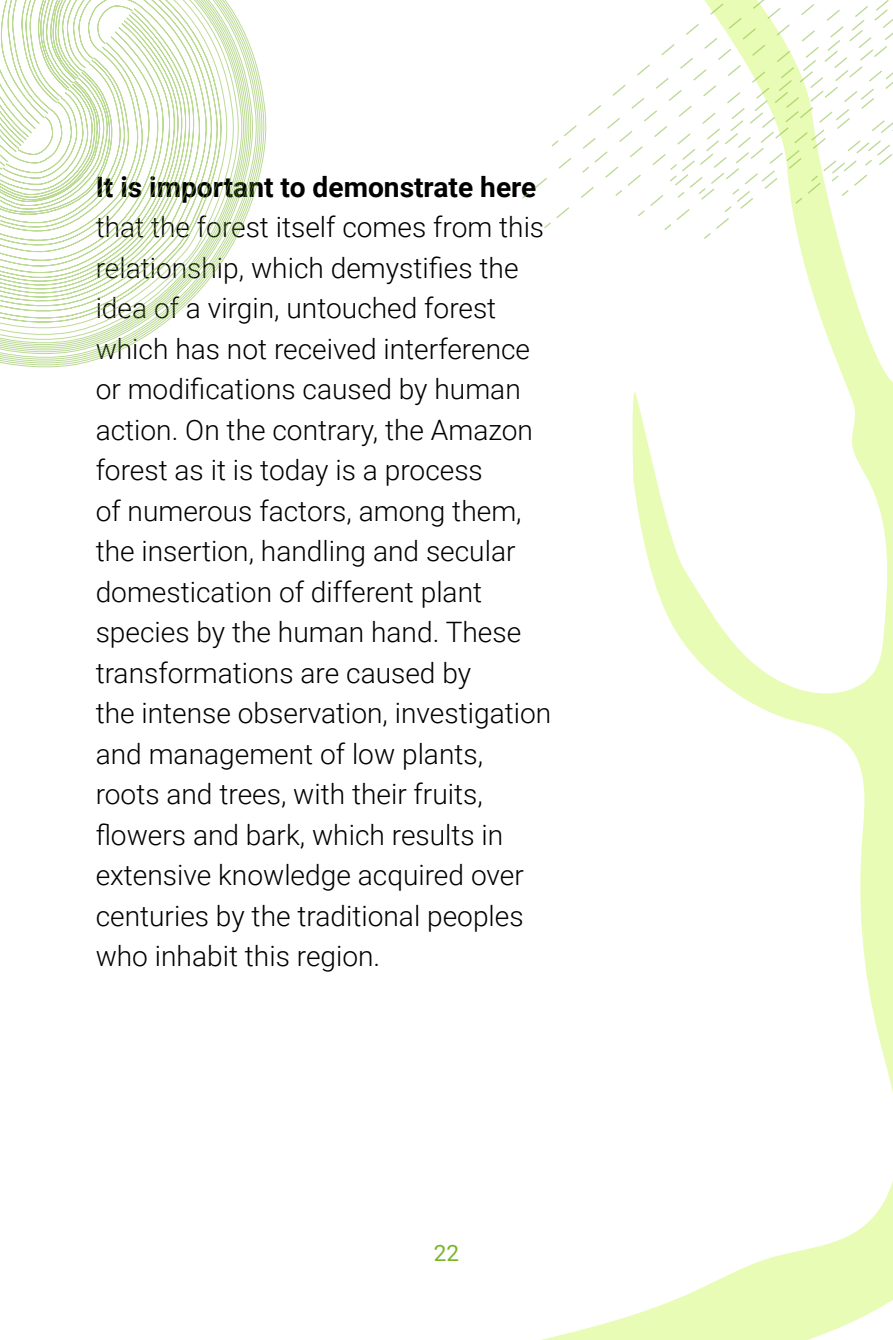
<style>
.page{position:relative;width:893px;height:1340px;background:#fff}
.page>*{position:absolute;margin:0;border:0;box-sizing:border-box;transform-origin:0 0}
.t1{font:300 28.12px/40.5px "Roboto";color:#000}
.t2{font:700 28.12px "Roboto";color:#000}
.t3{font:22.5px "Roboto";color:#78b529}
</style>
<div class="page">
<svg style="left:545px;top:240px;width:348px;height:1099px"></svg>
<svg style="left:550px;top:0;width:343px;height:240px"></svg>
<svg style="left:0;top:0;width:267px;height:368px"></svg>
<p class="t2" style="left:96px;top:167px;width:442px">It is important to demonstrate here</p>
<p class="t1" style="left:96px;top:206px;width:457px">that the forest itself comes from this relationship, which demystifies the idea of a virgin, untouched forest which has not received interference or modifications caused by human action. On the contrary, the Amazon forest as it is today is a process<br>of numerous factors, among them, the insertion, handling and secular domestication of different plant species by the human hand. These transformations are caused by<br>the intense observation, investigation and management of low plants, roots and trees, with their fruits, flowers and bark, which results in extensive knowledge acquired over centuries by the traditional peoples who inhabit this region.</p>
<p class="t3" style="left:434px;top:1237px;width:27px">22</p>
</div>
